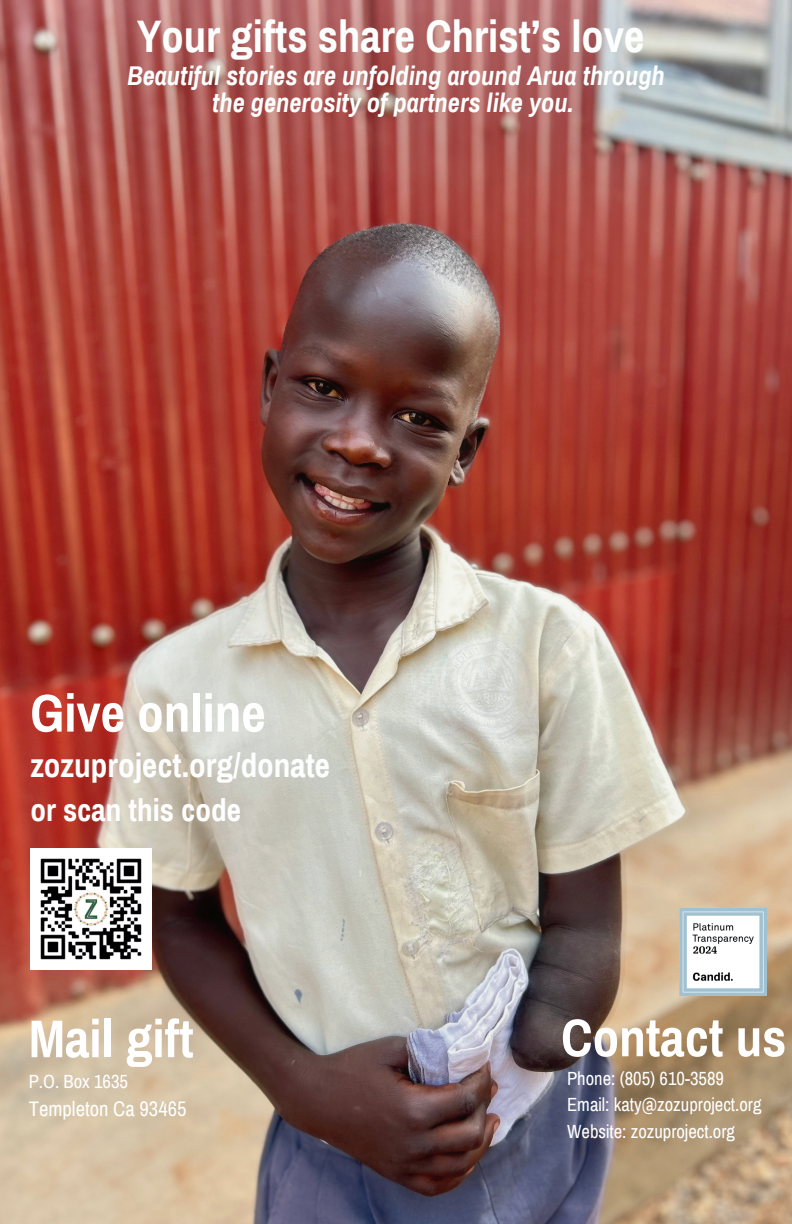
<style>
.page{position:relative;width:792px;height:1224px;background:#fff}
.page>*{position:absolute;margin:0;border:0;box-sizing:border-box;transform-origin:0 0}
.t1{font:700 53.2px "Archivo Narrow";color:#fff}
.t2{font:700 44.6px "Archivo Narrow";color:#fdfefe}
.t3{font:700 33.2px "Archivo Narrow";color:#fdfefe}
.t4{font:700 31.2px "Archivo Narrow";color:#fff}
.t5{font:italic 700 26.6px/27px "Archivo Narrow";color:#fdfefe;text-align:center}
.t6{font:20.6px "Archivo Narrow";color:#fff}
.t7{font:18.6px/26.6px "Archivo Narrow";color:#fff}
</style>
<div class="page">
<img style="left:0;top:0;width:792px;height:1224px">
<img style="left:680px;top:909px;width:87px;height:87px">
<img style="left:30px;top:848px;width:122px;height:122px">
<h2 class="t2" style="left:137px;top:9px;width:509px">Your gifts share Christ’s love</h2>
<h3 class="t5" style="left:127px;top:62px;width:539px">Beautiful stories are unfolding around Arua through the generosity of partners like you.</h3>
<h1 class="t1" style="left:30px;top:681px;width:237px">Give online</h1>
<h3 class="t3" style="left:30px;top:745px;width:301px">zozuproject.org/donate</h3>
<h3 class="t4" style="left:30px;top:791px;width:212px">or scan this code</h3>
<h1 class="t1" style="left:29px;top:1006px;width:166px">Mail gift</h1>
<p class="t7" style="left:29px;top:1068px;width:101px">P.O. Box 1635</p>
<p class="t6" style="left:29px;top:1097px;width:159px">Templeton Ca 93465</p>
<h1 class="t1" style="left:561px;top:1005px;width:227px">Contact us</h1>
<p class="t7" style="left:567px;top:1065px;width:196px">Phone: (805) 610-3589<br>Email: katy@zozuproject.org<br>Website: zozuproject.org</p>
</div>
